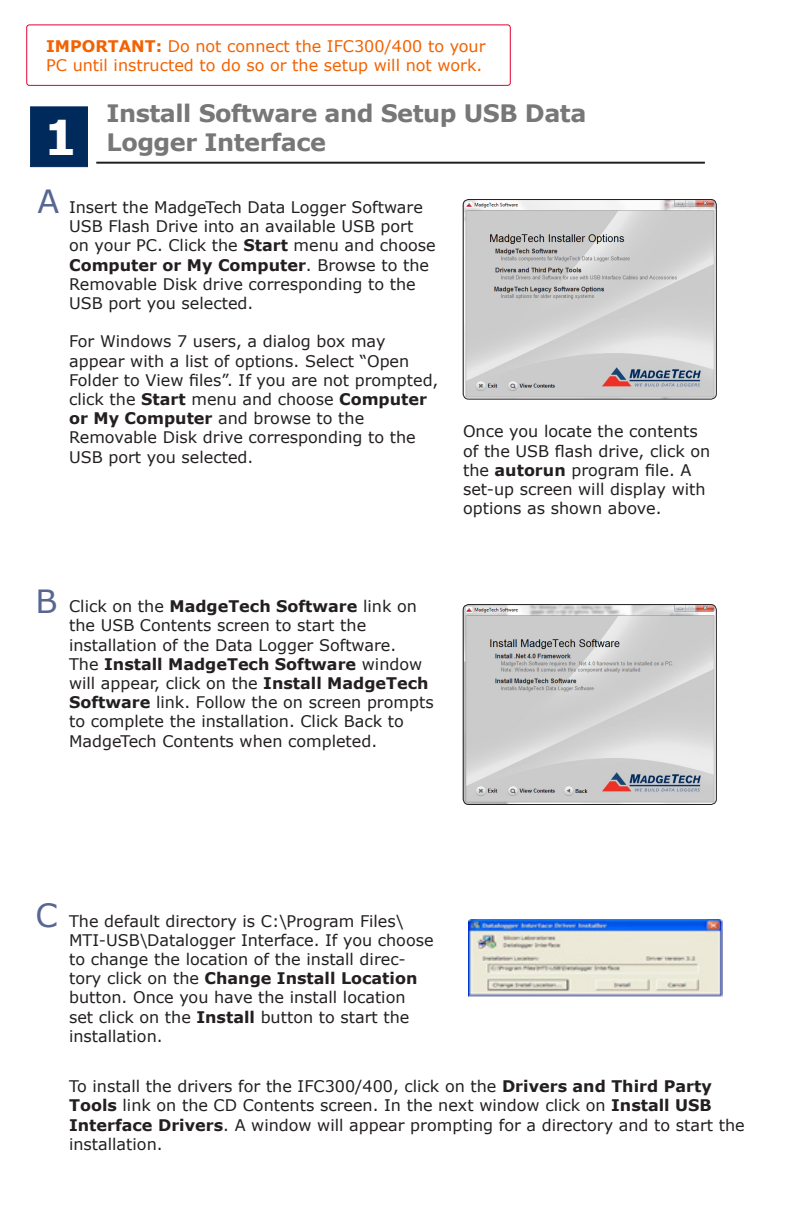
<style>
.page{position:relative;width:792px;height:1224px;background:#fff}
.page>*{position:absolute;margin:0;border:0;box-sizing:border-box;transform-origin:0 0}
.t1{font:700 48px "Verdana";color:#fff}
.t2{font:32px "Verdana";color:#586792}
.t3{font:700 24px/28.8px "Verdana";letter-spacing:-.02em;color:#777}
.t4{font:16px/19.2px "Verdana";color:#231f20}
.t5{font:16px/19.2px "Verdana";color:#f26200}
.s1{font-weight:700}
</style>
<div class="page">
<div style="left:30px;top:107px;width:58px;height:60px;background:#00295c;border:1px solid #00295c"></div>
<img style="left:463px;top:200px;width:253px;height:199px">
<div style="left:463px;top:199px;width:254px;height:200px;border:1px solid #231f20;border-radius:5px"></div>
<img style="left:463px;top:605px;width:253px;height:199px">
<div style="left:463px;top:604px;width:254px;height:201px;border:1px solid #231f20;border-radius:5px"></div>
<hr style="left:96px;top:162px;width:609px;height:2px;background:#231f20">
<div style="left:26px;top:24px;width:485px;height:62px;border:1px solid #e00034;border-radius:3px"></div>
<svg style="left:468px;top:919px;width:255px;height:78px;background:#bfc9d2"></svg>
<p class="t5" style="left:46px;top:36px;width:441px"><span class="s1">IMPORTANT:</span> Do not connect the IFC300/400 to your<br>PC until instructed to do so or the setup will not work.</p>
<p class="t1" style="left:43px;top:103px;width:36px">1</p>
<p class="t3" style="left:107px;top:99px;width:481px">Install Software and Setup USB Data<br>Logger Interface</p>
<p class="t2" style="left:37px;top:179px;width:23px">A</p>
<p class="t4" style="left:69px;top:197px;width:368px">Insert the MadgeTech Data Logger Software USB Flash Drive into an available USB port on your PC. Click the <span class="s1">Start</span> menu and choose <span class="s1">Computer or My Computer</span>. Browse to the Removable Disk drive corresponding to the USB port you selected.</p>
<p class="t4" style="left:69px;top:332px;width:371px">For Windows 7 users, a dialog box may appear with a list of options. Select “Open Folder to View files”. If you are not prompted, click the <span class="s1">Start</span> menu and choose <span class="s1">Computer or My Computer</span> and browse to the Removable Disk drive corresponding to the USB port you selected.</p>
<p class="t4" style="left:463px;top:422px;width:249px">Once you locate the contents of the USB flash drive, click on the <span class="s1">autorun</span> program file. A set-up screen will display with options as shown above.</p>
<p class="t2" style="left:35px;top:579px;width:23px">B</p>
<p class="t4" style="left:69px;top:597px;width:366px">Click on the <span class="s1">MadgeTech Software</span> link on the USB Contents screen to start the installation of the Data Logger Software.<br>The <span class="s1">Install MadgeTech Software</span> window will appear, click on the <span class="s1">Install MadgeTech Software</span> link. Follow the on screen prompts to complete the installation. Click Back to MadgeTech Contents when completed.</p>
<p class="t2" style="left:35px;top:894px;width:24px">C</p>
<p class="t4" style="left:69px;top:911px;width:366px">The default directory is C:\Program Files\ MTI-USB\Datalogger Interface. If you choose to change the location of the install direc&shy;tory click on the <span class="s1">Change Install Location </span>button. Once you have the install location set click on the <span class="s1">Install</span> button to start the installation.</p>
<p class="t4" style="left:69px;top:1077px;width:677px">To install the drivers for the IFC300/400, click on the <span class="s1">Drivers and Third Party Tools</span> link on the CD Contents screen. In the next window click on <span class="s1">Install USB Interface Drivers</span>. A window will appear prompting for a directory and to start the installation.</p>
</div>
